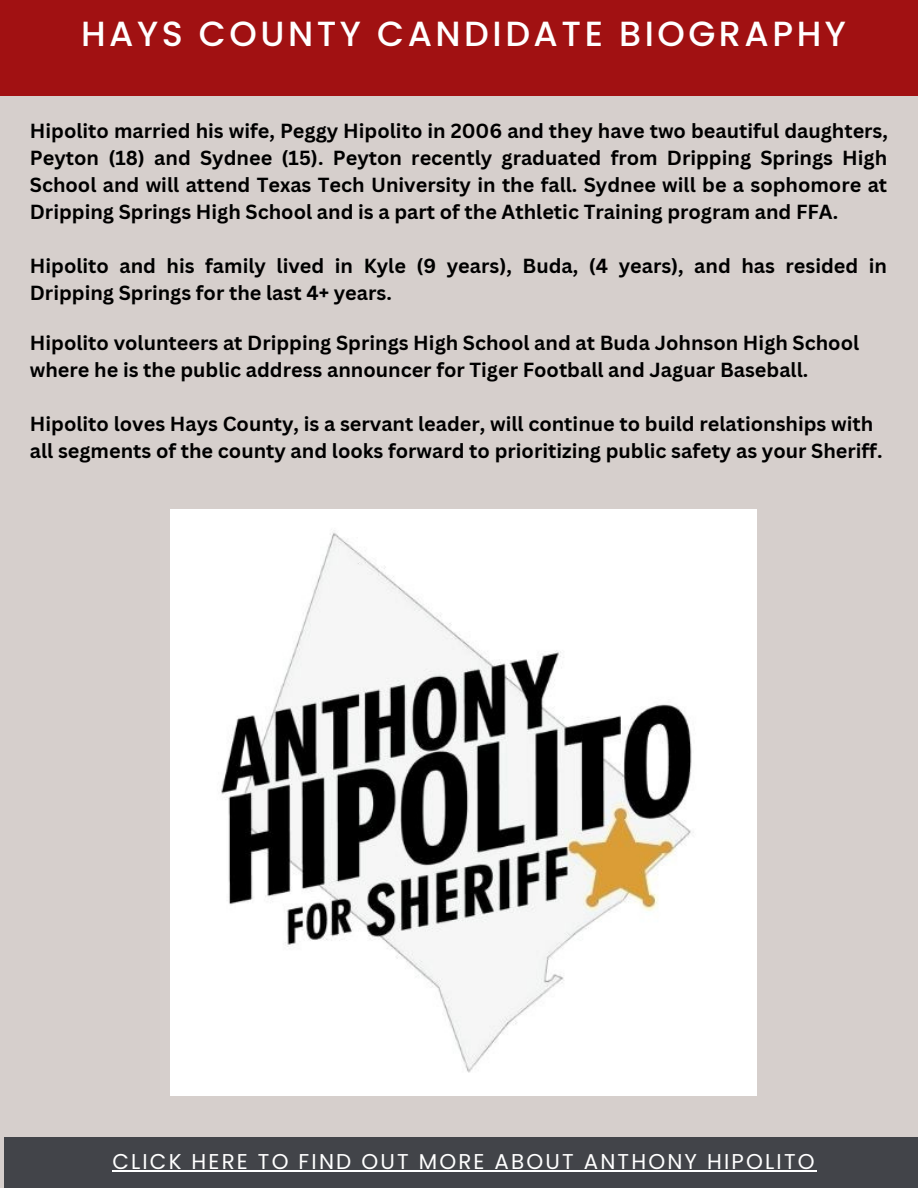
<style>
.page{position:relative;width:918px;height:1188px;background:#d6cfcc}
.page>*{position:absolute;margin:0;border:0;box-sizing:border-box;transform-origin:0 0}
.t1{font:500 34.95px "Poppins";letter-spacing:.1em;color:#fff}
.t2{font:21.45px "Poppins";letter-spacing:.1em;color:#fff}
.t3{font:700 19.8px/27px "Canva Sans";color:#000}
</style>
<div class="page">
<div style="left:0;top:0;width:918px;height:96px;background:#a11112"></div>
<div style="left:5px;top:1138px;width:913px;height:50px;background:#424449"></div>
<hr style="left:112px;top:1170px;width:705px;height:1px;background:#fff">
<img style="left:170px;top:510px;width:586px;height:586px">
<p class="t1" style="left:81px;top:10px;width:766px">HAYS COUNTY CANDIDATE BIOGRAPHY</p>
<p class="t3" style="left:30px;top:117px;width:860px;text-align:justify">Hipolito married his wife, Peggy Hipolito in 2006 and they have two beautiful daughters, Peyton (18) and Sydnee (15). Peyton recently graduated from Dripping Springs High School and will attend Texas Tech University in the fall. Sydnee will be a sophomore at Dripping Springs High School and is a part of the Athletic Training program and FFA.</p>
<p class="t3" style="left:30px;top:252px;width:859px">Hipolito and his family lived in Kyle (9 years), Buda, (4 years), and has resided in<br>Dripping Springs for the last 4+ years.</p>
<p class="t3" style="left:30px;top:329px;width:831px">Hipolito volunteers at Dripping Springs High School and at Buda Johnson High School where he is the public address announcer for Tiger Football and Jaguar Baseball.</p>
<p class="t3" style="left:30px;top:410px;width:854px">Hipolito loves Hays County, is a servant leader, will continue to build relationships with all segments of the county and looks forward to prioritizing public safety as your Sheriff.</p>
<p class="t2" style="left:112px;top:1147px;width:704px">CLICK HERE TO FIND OUT MORE ABOUT ANTHONY HIPOLITO</p>
</div>
